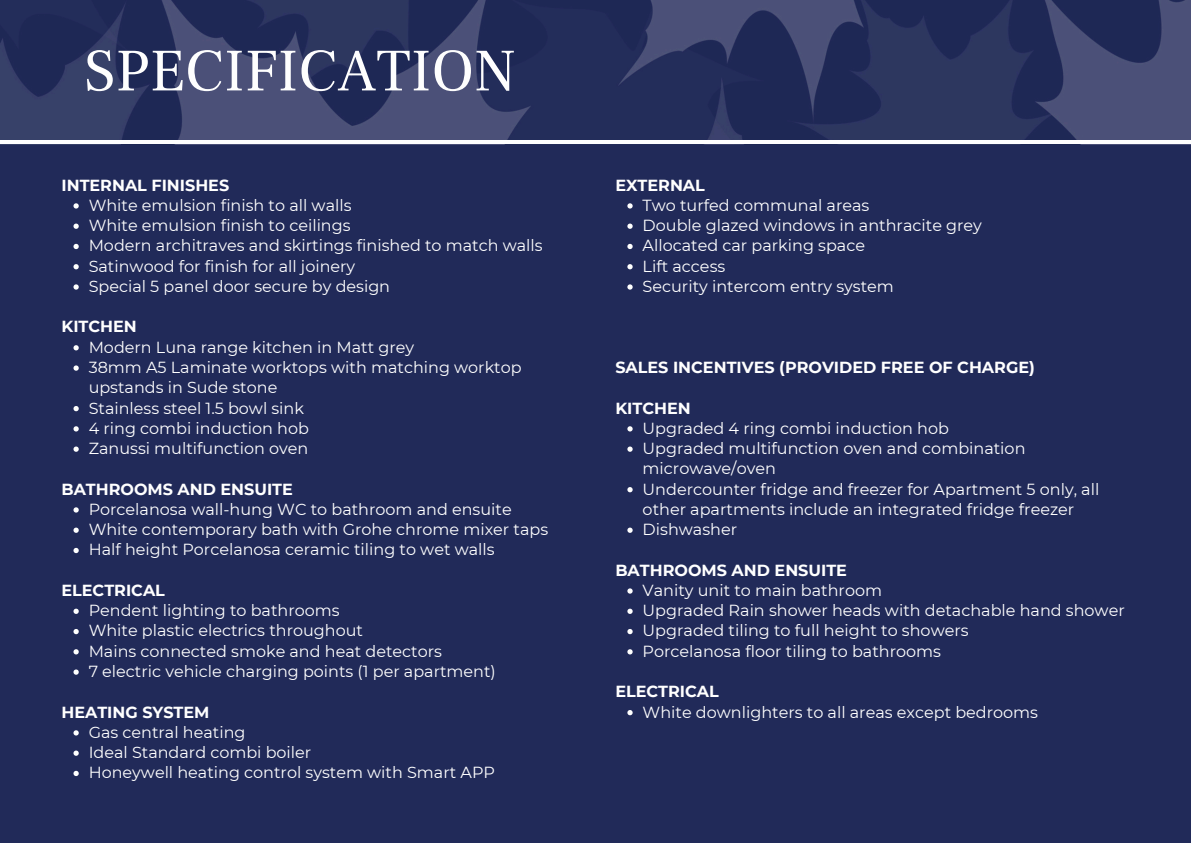
<style>
.page{position:relative;width:1191px;height:843px;background:#fff}
.page>*{position:absolute;margin:0;border:0;box-sizing:border-box;transform-origin:0 0}
.t1{font:60px "Frank Ruhl Libre";color:#fefefe}
.t2{font:16px/20.2px "Montserrat";color:#fff}
.t3{font:700 16px "Montserrat";color:#fff}
</style>
<div class="page">
<div style="left:0;top:0;width:1190px;height:842px;background:#212a59"></div>
<img style="left:0;top:0;width:1190px;height:140px">
<hr style="left:0;top:140px;width:1190px;height:4px;background:#fff">
<svg style="left:73px;top:203px;width:6px;height:5px"></svg>
<svg style="left:73px;top:223px;width:6px;height:6px"></svg>
<svg style="left:73px;top:244px;width:6px;height:5px"></svg>
<svg style="left:73px;top:264px;width:6px;height:5px"></svg>
<svg style="left:73px;top:284px;width:6px;height:5px"></svg>
<svg style="left:73px;top:345px;width:6px;height:5px"></svg>
<svg style="left:73px;top:365px;width:6px;height:5px"></svg>
<svg style="left:73px;top:406px;width:6px;height:5px"></svg>
<svg style="left:73px;top:426px;width:6px;height:5px"></svg>
<svg style="left:73px;top:446px;width:6px;height:5px"></svg>
<svg style="left:73px;top:507px;width:6px;height:5px"></svg>
<svg style="left:73px;top:527px;width:6px;height:5px"></svg>
<svg style="left:73px;top:547px;width:6px;height:6px"></svg>
<svg style="left:73px;top:608px;width:6px;height:5px"></svg>
<svg style="left:73px;top:629px;width:6px;height:5px"></svg>
<svg style="left:73px;top:649px;width:6px;height:5px"></svg>
<svg style="left:73px;top:669px;width:6px;height:5px"></svg>
<svg style="left:73px;top:730px;width:6px;height:5px"></svg>
<svg style="left:73px;top:750px;width:6px;height:5px"></svg>
<svg style="left:73px;top:770px;width:6px;height:5px"></svg>
<svg style="left:627px;top:203px;width:5px;height:5px"></svg>
<svg style="left:627px;top:223px;width:5px;height:6px"></svg>
<svg style="left:627px;top:244px;width:5px;height:5px"></svg>
<svg style="left:627px;top:264px;width:5px;height:5px"></svg>
<svg style="left:627px;top:284px;width:5px;height:5px"></svg>
<svg style="left:627px;top:426px;width:5px;height:5px"></svg>
<svg style="left:627px;top:446px;width:5px;height:5px"></svg>
<svg style="left:627px;top:487px;width:5px;height:5px"></svg>
<svg style="left:627px;top:527px;width:5px;height:5px"></svg>
<svg style="left:627px;top:588px;width:5px;height:5px"></svg>
<svg style="left:627px;top:608px;width:5px;height:5px"></svg>
<svg style="left:627px;top:629px;width:5px;height:5px"></svg>
<svg style="left:627px;top:649px;width:5px;height:5px"></svg>
<svg style="left:627px;top:710px;width:5px;height:5px"></svg>
<h1 class="t1" style="left:84px;top:33px;width:433px">SPECIFICATION</h1>
<h2 class="t3" style="left:61px;top:175px;width:169px">INTERNAL FINISHES</h2>
<p class="t2" style="left:89px;top:195px;width:264px">White emulsion finish to all walls</p>
<p class="t2" style="left:89px;top:215px;width:263px">White emulsion finish to ceilings</p>
<p class="t2" style="left:89px;top:235px;width:455px">Modern architraves and skirtings finished to match walls</p>
<p class="t2" style="left:89px;top:256px;width:268px">Satinwood for finish for all joinery</p>
<p class="t2" style="left:89px;top:276px;width:303px">Special 5 panel door secure by design</p>
<h2 class="t3" style="left:61px;top:317px;width:77px">KITCHEN</h2>
<p class="t2" style="left:89px;top:337px;width:327px">Modern Luna range kitchen in Matt grey</p>
<p class="t2" style="left:89px;top:357px;width:434px">38mm A5 Laminate worktops with matching worktop upstands in Sude stone</p>
<p class="t2" style="left:89px;top:397px;width:217px">Stainless steel 1.5 bowl sink</p>
<p class="t2" style="left:89px;top:418px;width:222px">4 ring combi induction hob</p>
<p class="t2" style="left:89px;top:438px;width:221px">Zanussi multifunction oven</p>
<h2 class="t3" style="left:61px;top:479px;width:233px">BATHROOMS AND ENSUITE</h2>
<p class="t2" style="left:89px;top:499px;width:424px">Porcelanosa wall-hung WC to bathroom and ensuite</p>
<p class="t2" style="left:89px;top:519px;width:461px">White contemporary bath with Grohe chrome mixer taps</p>
<p class="t2" style="left:89px;top:539px;width:407px">Half height Porcelanosa ceramic tiling to wet walls</p>
<h2 class="t3" style="left:61px;top:580px;width:105px">ELECTRICAL</h2>
<p class="t2" style="left:89px;top:600px;width:252px">Pendent lighting to bathrooms</p>
<p class="t2" style="left:89px;top:620px;width:276px">White plastic electrics throughout</p>
<p class="t2" style="left:89px;top:640px;width:355px">Mains connected smoke and heat detectors</p>
<p class="t2" style="left:89px;top:661px;width:408px">7 electric vehicle charging points (1 per apartment)</p>
<h2 class="t3" style="left:61px;top:701px;width:149px">HEATING SYSTEM</h2>
<p class="t2" style="left:89px;top:721px;width:158px">Gas central heating</p>
<p class="t2" style="left:89px;top:742px;width:224px">Ideal Standard combi boiler</p>
<p class="t2" style="left:89px;top:762px;width:408px">Honeywell heating control system with Smart APP</p>
<h2 class="t3" style="left:615px;top:175px;width:91px">EXTERNAL</h2>
<p class="t2" style="left:642px;top:195px;width:228px">Two turfed communal areas</p>
<p class="t2" style="left:642px;top:215px;width:341px">Double glazed windows in anthracite grey</p>
<p class="t2" style="left:642px;top:235px;width:224px">Allocated car parking space</p>
<p class="t2" style="left:642px;top:256px;width:84px">Lift access</p>
<p class="t2" style="left:642px;top:276px;width:253px">Security intercom entry system</p>
<h2 class="t3" style="left:615px;top:357px;width:421px">SALES INCENTIVES (PROVIDED FREE OF CHARGE)</h2>
<h2 class="t3" style="left:615px;top:398px;width:77px">KITCHEN</h2>
<p class="t2" style="left:642px;top:418px;width:308px">Upgraded 4 ring combi induction hob</p>
<p class="t2" style="left:642px;top:438px;width:384px">Upgraded multifunction oven and combination microwave/oven</p>
<p class="t2" style="left:642px;top:478px;width:458px">Undercounter fridge and freezer for Apartment 5 only, all other apartments include an integrated fridge freezer</p>
<p class="t2" style="left:642px;top:519px;width:96px">Dishwasher</p>
<h2 class="t3" style="left:615px;top:560px;width:233px">BATHROOMS AND ENSUITE</h2>
<p class="t2" style="left:642px;top:580px;width:241px">Vanity unit to main bathroom</p>
<p class="t2" style="left:642px;top:600px;width:483px">Upgraded Rain shower heads with detachable hand shower</p>
<p class="t2" style="left:642px;top:620px;width:327px">Upgraded tiling to full height to showers</p>
<p class="t2" style="left:642px;top:640px;width:300px">Porcelanosa floor tiling to bathrooms</p>
<h2 class="t3" style="left:615px;top:681px;width:105px">ELECTRICAL</h2>
<p class="t2" style="left:642px;top:701px;width:397px">White downlighters to all areas except bedrooms</p>
</div>
